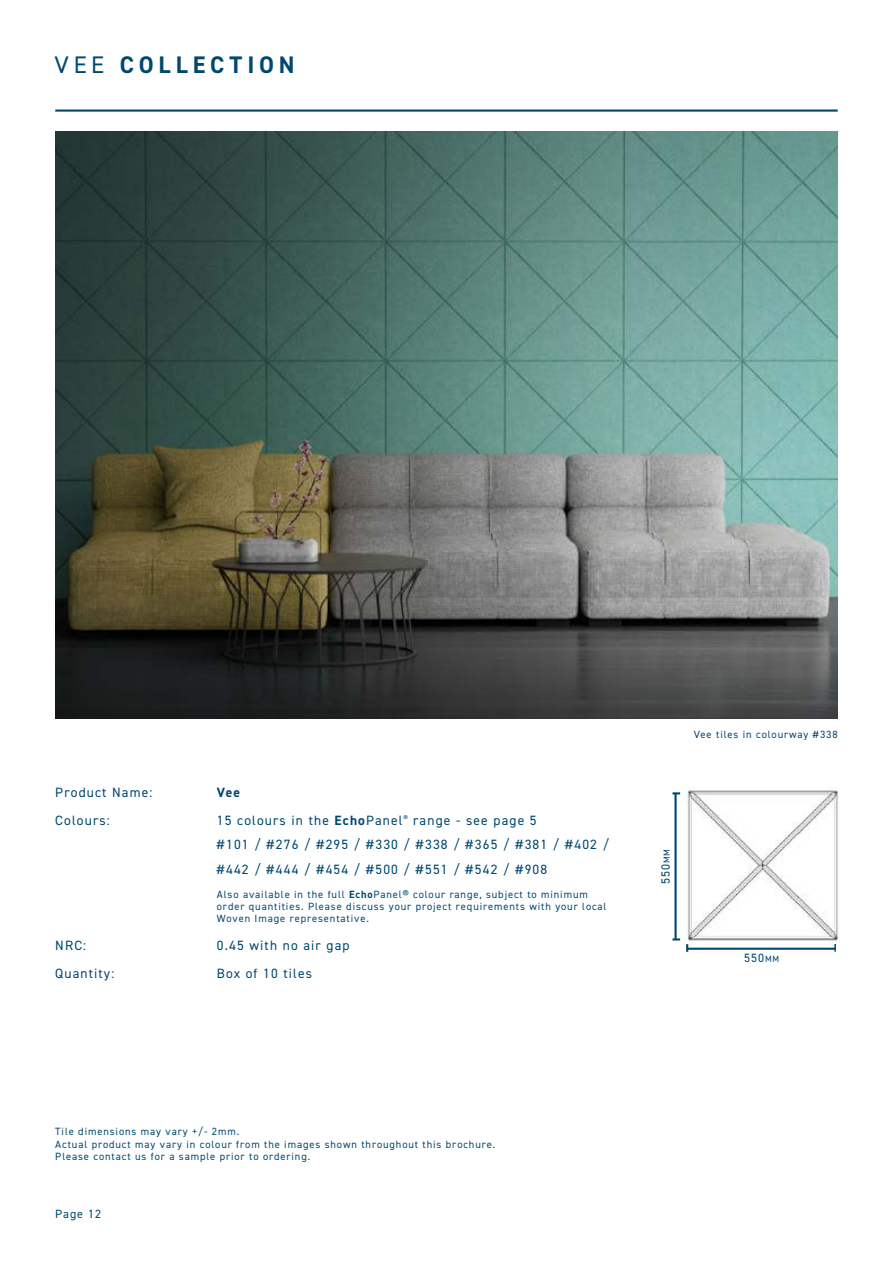
<style>
.page{position:relative;width:893px;height:1263px;background:#fff}
.page>*{position:absolute;margin:0;border:0;box-sizing:border-box;transform-origin:0 0}
.t1{font:700 24px "DIN2014";letter-spacing:.2em;color:#004870}
.t2{font:13.5px/24px "DIN2014";letter-spacing:.085em;color:#004870}
.t3{font:700 13.5px "DIN2014";color:#004870}
.t4{font:12px "DIN2014";letter-spacing:.085em;color:#004870}
.t5{font:10.5px/12px "DIN2014";letter-spacing:.085em;color:#004870}
.s1{font-weight:400}
.s2{font-weight:700}
.s3{font-size:9px}
</style>
<div class="page">
<img style="left:55px;top:132px;width:783px;height:587px">
<hr style="left:55px;top:109px;width:783px;height:3px;background:#004870">
<img style="left:685px;top:790px;width:153px;height:156px">
<svg style="left:672px;top:792px;width:8px;height:2px"></svg>
<hr style="left:674px;top:793px;width:3px;height:146px;background:#004870">
<svg style="left:672px;top:938px;width:8px;height:2px"></svg>
<svg style="left:834px;top:944px;width:2px;height:8px"></svg>
<svg style="left:686px;top:944px;width:2px;height:8px"></svg>
<hr style="left:687px;top:948px;width:148px;height:2px;background:#004870">
<h1 class="t1" style="left:54px;top:48px;width:241px"><span class="s1">VEE</span> COLLECTION</h1>
<p class="t2" style="left:55px;top:780px;width:99px">Product Name:</p>
<p class="t3" style="left:217px;top:783px;width:25px">Vee</p>
<p class="t2" style="left:55px;top:808px;width:56px">Colours:</p>
<p class="t2" style="left:217px;top:808px;width:394px">15 colours in the <span class="s2">Echo</span>Panel<sup>®</sup> range - see page 5<br>#101 / #276 / #295 / #330 / #338 / #365 / #381 / #402 / #442 / #444 / #454 / #500 / #551 / #542 / #908</p>
<p class="t5" style="left:217px;top:888px;width:391px">Also available in the full <span class="s2">Echo</span>Panel® colour range, subject to minimum order quantities. Please discuss your project requirements with your local<br>Woven Image representative.</p>
<p class="t2" style="left:55px;top:933px;width:32px">NRC:</p>
<p class="t2" style="left:217px;top:933px;width:134px">0.45 with no air gap</p>
<p class="t2" style="left:55px;top:961px;width:61px">Quantity:</p>
<p class="t2" style="left:217px;top:961px;width:97px">Box of 10 tiles</p>
<p class="t5" style="left:694px;top:728px;width:145px">Vee tiles in colourway #338</p>
<p class="t4" style="left:658px;top:884px;width:37px;rotate:-90deg">550<span class="s3">MM</span></p>
<p class="t4" style="left:744px;top:950px;width:37px">550<span class="s3">MM</span></p>
<p class="t5" style="left:55px;top:1125px;width:442px;line-height:12.6px">Tile dimensions may vary +/- 2mm.<br>Actual product may vary in colour from the images shown throughout this brochure.<br>Please contact us for a sample prior to ordering.</p>
<p class="t4" style="left:55px;top:1206px;width:47px">Page 12</p>
</div>
